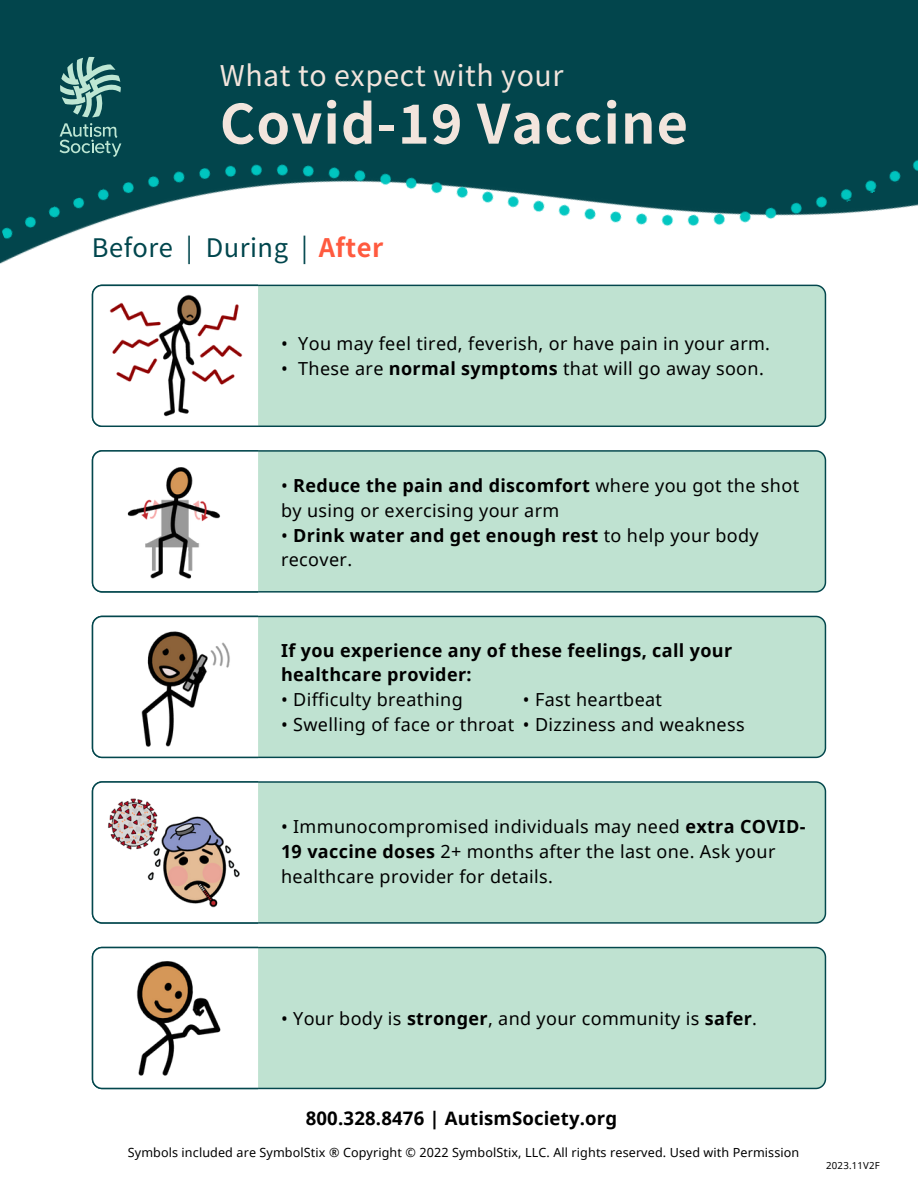
<style>
.page{position:relative;width:918px;height:1188px;background:#fff}
.page>*{position:absolute;margin:0;border:0;box-sizing:border-box;transform-origin:0 0}
.t1{font:700 54px "Noto Sans JP";letter-spacing:.02em;color:#f2e5dd}
.t2{font:28.5px "Noto Sans JP";letter-spacing:.02em;color:#f2e5dd}
.t3{font:25.5px "Noto Sans JP";letter-spacing:.02em;color:#00464d}
.t4{font:700 18.6px "Noto Sans";letter-spacing:.01em;color:#000}
.t5{font:18px/24.8px "Noto Sans";letter-spacing:.02em;color:#000}
.t6{font:700 18px/24.8px "Noto Sans";letter-spacing:.02em;color:#000}
.t7{font:12.6px "Noto Sans";letter-spacing:.01em;color:#000}
.t8{font:9.6px "Noto Sans";letter-spacing:.02em;color:#000}
.s1{font-weight:700;color:#ff5a3f}
.s2{font-weight:700}
.s3{font-weight:400}
</style>
<div class="page">
<img style="left:0;top:0;width:918px;height:477px">
<div style="left:260px;top:284px;width:566px;height:143px;background:#bfe2d1"></div>
<svg style="left:92px;top:284px;width:168px;height:143px"></svg>
<div style="left:260px;top:450px;width:566px;height:143px;background:#bfe2d1"></div>
<svg style="left:92px;top:450px;width:168px;height:143px"></svg>
<div style="left:260px;top:615px;width:566px;height:143px;background:#bfe2d1"></div>
<svg style="left:92px;top:615px;width:168px;height:143px"></svg>
<div style="left:260px;top:781px;width:566px;height:143px;background:#bfe2d1"></div>
<svg style="left:92px;top:781px;width:168px;height:143px"></svg>
<div style="left:260px;top:947px;width:566px;height:142px;background:#bfe2d1"></div>
<svg style="left:92px;top:947px;width:168px;height:142px"></svg>
<img style="left:108px;top:959px;width:137px;height:117px">
<img style="left:105px;top:295px;width:143px;height:122px">
<img style="left:105px;top:465px;width:134px;height:115px">
<img style="left:107px;top:796px;width:133px;height:114px">
<img style="left:107px;top:631px;width:136px;height:116px">
<p class="t2" style="left:220px;top:53px;width:345px">What to expect with your</p>
<p class="t1" style="left:220px;top:81px;width:470px">Covid-19 Vaccine</p>
<p class="t3" style="left:92px;top:228px;width:293px">Before | During | <span class="s1">After</span></p>
<p class="t5" style="left:281px;top:331px;width:491px">• You may feel tired, feverish, or have pain in your arm.</p>
<p class="t5" style="left:281px;top:355px;width:484px">• These are <span class="s2">normal symptoms</span> that will go away soon.</p>
<p class="t5" style="left:281px;top:473px;width:520px">• <span class="s2">Reduce the pain and discomfort</span> where you got the shot by using or exercising your arm</p>
<p class="t6" style="left:281px;top:522px;width:479px"><span class="s3">•</span> Drink water and get enough rest <span class="s3">to help your body recover.</span></p>
<p class="t6" style="left:281px;top:637px;width:453px">If you experience any of these feelings, call your healthcare provider:</p>
<p class="t5" style="left:281px;top:687px;width:183px">• Difficulty breathing</p>
<p class="t5" style="left:281px;top:711px;width:235px">• Swelling of face or throat</p>
<p class="t5" style="left:523px;top:687px;width:141px">• Fast heartbeat</p>
<p class="t5" style="left:523px;top:711px;width:223px">• Dizziness and weakness</p>
<p class="t5" style="left:281px;top:814px;width:526px">• Immunocompromised individuals may need <span class="s2">extra COVID-<br>19 vaccine doses</span> 2+ months after the last one. Ask your healthcare provider for details.</p>
<p class="t5" style="left:281px;top:1005px;width:478px">• Your body is <span class="s2">stronger</span>, and your community is <span class="s2">safer</span>.</p>
<p class="t4" style="left:306px;top:1105px;width:313px">800.328.8476 | AutismSociety.org</p>
<p class="t7" style="left:128px;top:1143px;width:673px">Symbols included are SymbolStix ® Copyright © 2022 SymbolStix, LLC. All rights reserved. Used with Permission</p>
<p class="t8" style="left:826px;top:1158px;width:55px">2023.11V2F</p>
</div>
